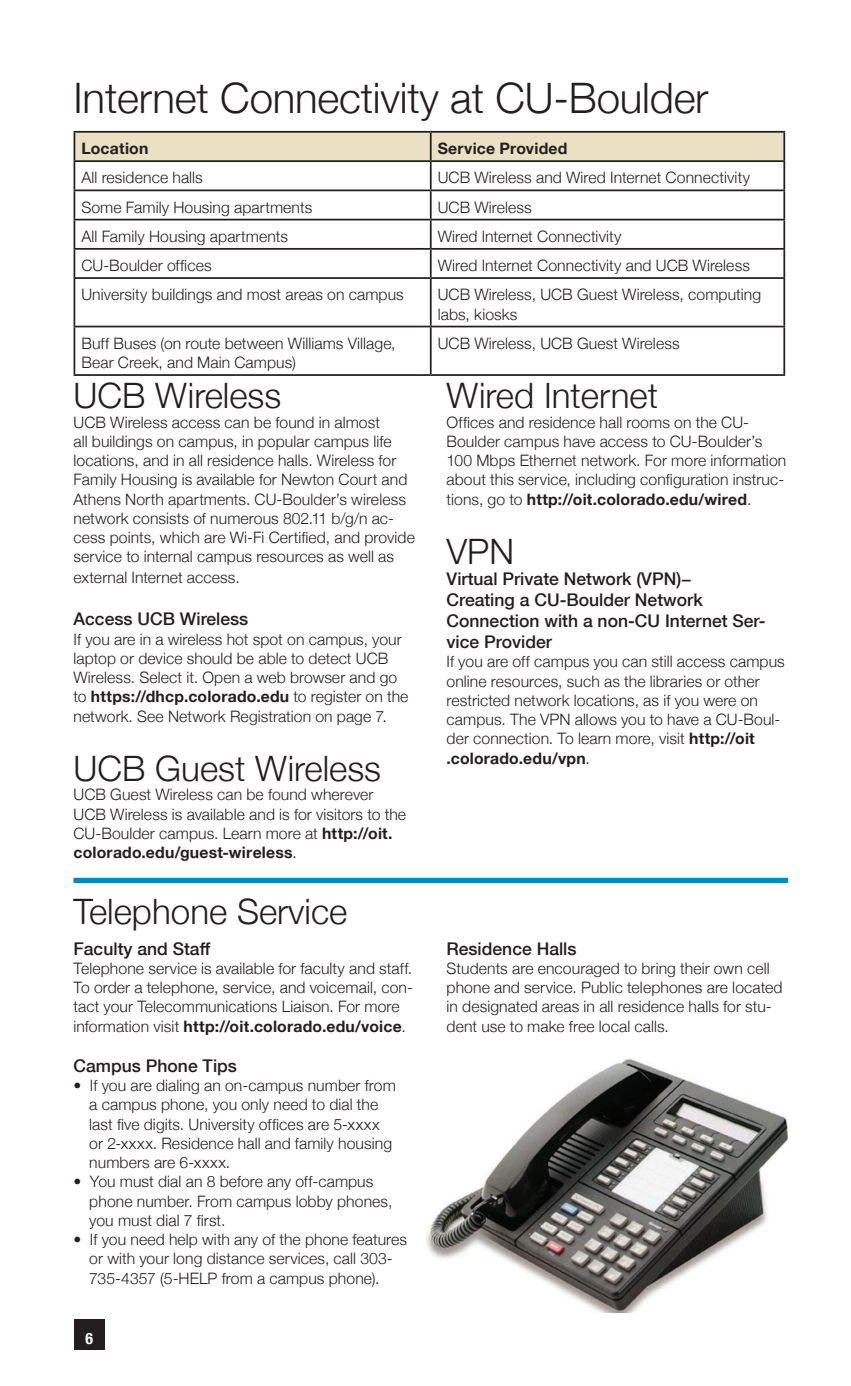
<style>
.page{position:relative;width:851px;height:1386px;background:#fff}
.page>*{position:absolute;margin:0;border:0;box-sizing:border-box;transform-origin:0 0}
.t1{font:300 42px "Helvetica Neue";letter-spacing:-.005em;color:#231f20}
.t2{font:300 35px "Helvetica Neue";color:#231f20}
.t3{font:500 17.5px/21px "Helvetica Neue";color:#231f20}
.t4{font:300 15.75px/19.2px "Helvetica Neue";letter-spacing:.005em;color:#231f20}
.t5{font:700 15.75px "Helvetica Neue";letter-spacing:.015em;color:#231f20}
.t6{font:700 condensed 15.75px "Helvetica Neue";color:#fff}
.s1{font-weight:700}
</style>
<div class="page">
<div style="left:74px;top:1320px;width:31px;height:30px;background:#231f20"></div>
<hr style="left:74px;top:131px;width:356px;height:2px;background:#231f20">
<hr style="left:430px;top:131px;width:355px;height:2px;background:#231f20">
<hr style="left:783px;top:133px;width:2px;height:27px;background:#231f20">
<hr style="left:430px;top:160px;width:355px;height:2px;background:#231f20">
<hr style="left:783px;top:162px;width:2px;height:28px;background:#231f20">
<hr style="left:430px;top:190px;width:355px;height:1px;background:#231f20">
<hr style="left:783px;top:191px;width:2px;height:28px;background:#231f20">
<hr style="left:430px;top:219px;width:355px;height:1px;background:#231f20">
<hr style="left:783px;top:220px;width:2px;height:28px;background:#231f20">
<hr style="left:430px;top:248px;width:355px;height:2px;background:#231f20">
<svg style="left:74px;top:132px;width:710px;height:145px"></svg>
<hr style="left:783px;top:250px;width:2px;height:27px;background:#231f20">
<hr style="left:74px;top:277px;width:356px;height:2px;background:#231f20">
<hr style="left:74px;top:279px;width:1px;height:47px;background:#231f20">
<hr style="left:430px;top:277px;width:355px;height:2px;background:#231f20">
<hr style="left:430px;top:279px;width:1px;height:47px;background:#231f20">
<hr style="left:783px;top:279px;width:2px;height:47px;background:#231f20">
<hr style="left:74px;top:326px;width:356px;height:1px;background:#231f20">
<hr style="left:74px;top:327px;width:1px;height:47px;background:#231f20">
<hr style="left:430px;top:326px;width:355px;height:1px;background:#231f20">
<hr style="left:430px;top:327px;width:1px;height:47px;background:#231f20">
<hr style="left:783px;top:327px;width:2px;height:47px;background:#231f20">
<hr style="left:74px;top:374px;width:356px;height:2px;background:#231f20">
<hr style="left:430px;top:374px;width:355px;height:2px;background:#231f20">
<div style="left:74px;top:878px;width:714px;height:5px;background:#0088bf"></div>
<img style="left:426px;top:1059px;width:362px;height:253px">
<h1 class="t1" style="left:74px;top:64px;width:636px">Internet Connectivity at CU-Boulder</h1>
<p class="t5" style="left:81px;top:134px;width:68px">Location</p>
<p class="t5" style="left:437px;top:134px;width:131px">Service Provided</p>
<p class="t4" style="left:81px;top:167px;width:123px">All residence halls</p>
<p class="t4" style="left:437px;top:167px;width:314px">UCB Wireless and Wired Internet Connectivity</p>
<p class="t4" style="left:81px;top:196px;width:232px">Some Family Housing apartments</p>
<p class="t4" style="left:437px;top:196px;width:96px">UCB Wireless</p>
<p class="t4" style="left:81px;top:226px;width:208px">All Family Housing apartments</p>
<p class="t4" style="left:437px;top:226px;width:185px">Wired Internet Connectivity</p>
<p class="t4" style="left:81px;top:255px;width:132px">CU-Boulder offices</p>
<p class="t4" style="left:437px;top:255px;width:314px">Wired Internet Connectivity and UCB Wireless</p>
<p class="t4" style="left:81px;top:284px;width:324px">University buildings and most areas on campus</p>
<p class="t4" style="left:437px;top:284px;width:325px">UCB Wireless, UCB Guest Wireless, computing labs, kiosks</p>
<p class="t4" style="left:81px;top:333px;width:316px">Buff Buses (on route between Williams Village,<br>Bear Creek, and Main Campus)</p>
<p class="t4" style="left:437px;top:333px;width:243px">UCB Wireless, UCB Guest Wireless</p>
<h2 class="t2" style="left:74px;top:368px;width:209px">UCB Wireless</h2>
<p class="t4" style="left:74px;top:412px;width:343px">UCB Wireless access can be found in almost<br>all buildings on campus, in popular campus life locations, and in all residence halls. Wireless for Family Housing is available for Newton Court and Athens North apartments. CU-Boulder’s wireless network consists of numerous 802.11 b/g/n ac&shy;cess points, which are Wi-Fi Certified, and provide service to internal campus resources as well as</p>
<p class="t4" style="left:74px;top:567px;width:168px">external Internet access.</p>
<p class="t3" style="left:74px;top:608px;width:176px">Access UCB Wireless</p>
<p class="t4" style="left:74px;top:629px;width:336px">If you are in a wireless hot spot on campus, your laptop or device should be able to detect UCB Wireless. Select it. Open a web browser and go to <span class="s1">https://dhcp.colorado.edu</span> to register on the network. See Network Registration on page 7.</p>
<h2 class="t2" style="left:74px;top:740px;width:309px">UCB Guest Wireless</h2>
<p class="t4" style="left:74px;top:784px;width:334px">UCB Guest Wireless can be found wherever UCB Wireless is available and is for visitors to the CU-Boulder campus. Learn more at <span class="s1">http://oit. colorado.edu/guest-wireless</span>.</p>
<h2 class="t2" style="left:446px;top:368px;width:213px">Wired Internet</h2>
<p class="t4" style="left:446px;top:412px;width:341px">Offices and residence hall rooms on the CU-Boulder campus have access to CU-Boulder’s 100 Mbps Ethernet network. For more information about this service, including configuration instruc&shy;tions, go to <span class="s1">http://oit.colorado.edu/wired</span>.</p>
<h2 class="t2" style="left:446px;top:523px;width:69px">VPN</h2>
<p class="t3" style="left:446px;top:568px;width:320px">Virtual Private Network (VPN)−<br>Creating a CU-Boulder Network<br>Connection with a non-CU Internet Ser&shy;vice Provider</p>
<p class="t4" style="left:446px;top:651px;width:340px">If you are off campus you can still access campus online resources, such as the libraries or other restricted network locations, as if you were on campus. The VPN allows you to have a CU-Boul&shy;der connection. To learn more, visit <span class="s1">http://oit .colorado.edu/vpn</span>.</p>
<h2 class="t2" style="left:74px;top:883px;width:275px">Telephone Service</h2>
<p class="t3" style="left:74px;top:937px;width:138px">Faculty and Staff</p>
<p class="t4" style="left:74px;top:958px;width:341px">Telephone service is available for faculty and staff.<br>To order a telephone, service, and voicemail, con&shy;tact your Telecommunications Liaison. For more information visit <span class="s1">http://oit.colorado.edu/voice</span>.</p>
<p class="t3" style="left:74px;top:1054px;width:165px">Campus Phone Tips</p>
<p class="t4" style="left:89px;top:1075px;width:308px;text-indent:-16px">• If you are dialing an on-campus number from a campus phone, you only need to dial the last five digits. University offices are 5-xxxx or 2-xxxx. Residence hall and family housing numbers are 6-xxxx.</p>
<p class="t4" style="left:89px;top:1171px;width:305px;text-indent:-16px">• You must dial an 8 before any off-campus phone number. From campus lobby phones, you must dial 7 first.</p>
<p class="t4" style="left:89px;top:1229px;width:319px;text-indent:-16px">• If you need help with any of the phone features or with your long distance services, call 303-<br>735-4357 (5-HELP from a campus phone).</p>
<p class="t6" style="left:86px;top:1325px;width:9px">6</p>
<p class="t3" style="left:446px;top:937px;width:132px">Residence Halls</p>
<p class="t4" style="left:446px;top:958px;width:337px">Students are encouraged to bring their own cell phone and service. Public telephones are located in designated areas in all residence halls for stu&shy;dent use to make free local calls.</p>
</div>
